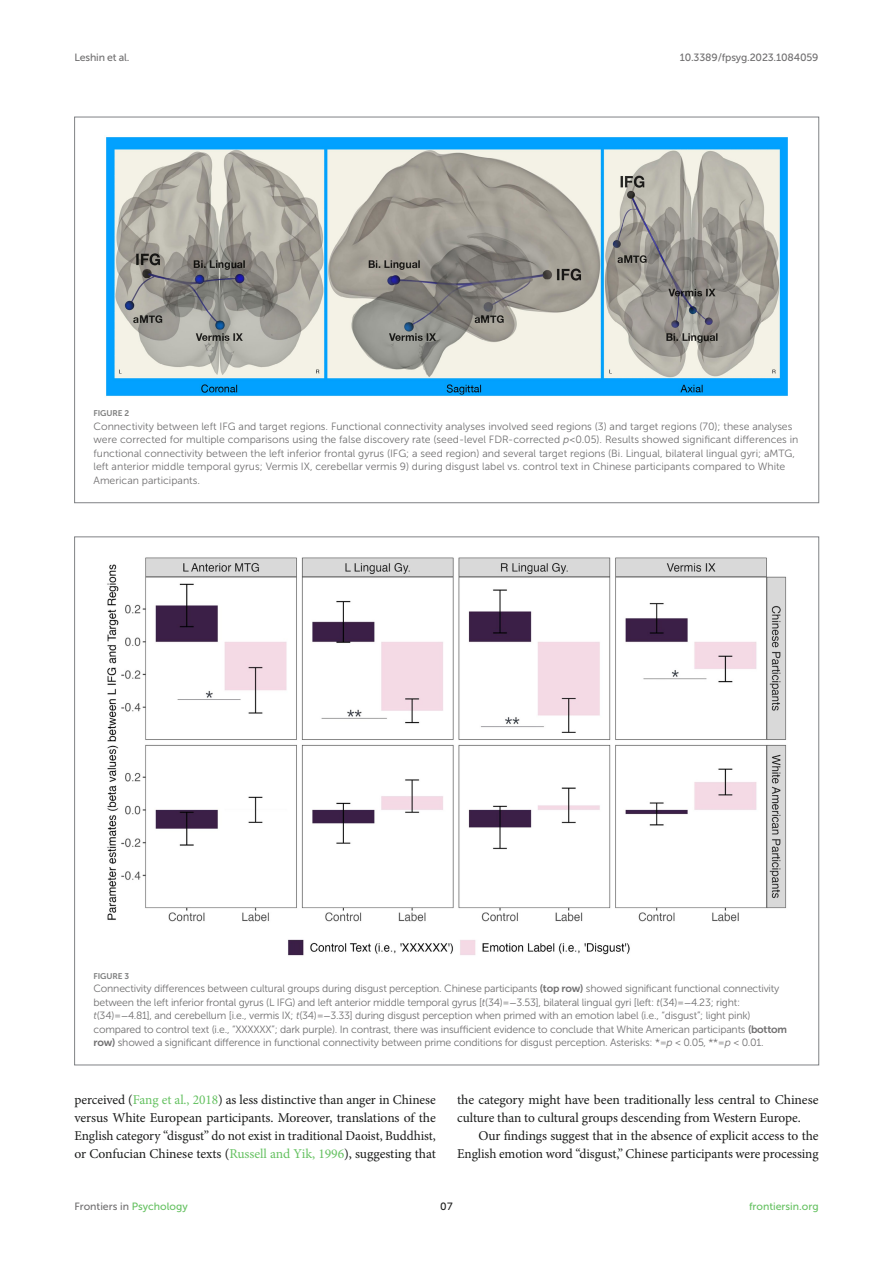
<style>
.page{position:relative;width:893px;height:1263px;background:#fff}
.page>*{position:absolute;margin:0;border:0;box-sizing:border-box;transform-origin:0 0}
.TEXT{font:13.5px/18px "Minion Pro";letter-spacing:-.005em;color:#1b1c1b;text-align:justify}
.FIG_LEG{font:10.5px/13.5px "Museo Sans 300";letter-spacing:-.02em;color:#706f70}
.FIG_LEG-2{font:10.5px/13.5px "Museo Sans 300";color:#706f70}
.t1{font:10.5px "Museo Sans 500";letter-spacing:-.015em;color:#706f70}
.t2{font:10.5px "Museo Sans 500";color:#65c161}
.t3{font:10.5px "Museo Sans 500";color:#1b1c1b}
.FIG_HD{font:8.25px "Museo Sans 700";letter-spacing:-.01em;color:#7e7f7f}
.s1{font-style:italic}
.s2{font-family:"Museo Sans 700"}
.s3{font-family:"STIX General"}
.s4{color:#65c161}
</style>
<div class="page">
<img style="left:106px;top:137px;width:682px;height:259px">
<img style="left:107px;top:557px;width:680px;height:399px">
<p class="t1" style="left:74px;top:51px;width:57px">Leshin et al.</p>
<p class="t1" style="left:680px;top:51px;width:140px">10.3389/fpsyg.2023.1084059</p>
<p class="FIG_HD" style="left:94px;top:409px;width:37px">FIGURE 2</p>
<p class="FIG_LEG-2" style="left:94px;top:419px;width:706px">Connectivity between left IFG and target regions. Functional connectivity analyses involved seed regions (3) and target regions (70); these analyses were corrected for multiple comparisons using the false discovery rate (seed-level FDR-corrected <span class="s1">p</span> &lt; 0.05). Results showed significant differences in functional connectivity between the left inferior frontal gyrus (IFG; a seed region) and several target regions (Bi. Lingual, bilateral lingual gyri; aMTG, left anterior middle temporal gyrus; Vermis IX, cerebellar vermis 9) during disgust label vs. control text in Chinese participants compared to White American participants.</p>
<p class="FIG_HD" style="left:94px;top:971px;width:37px">FIGURE 3</p>
<p class="FIG_LEG" style="left:94px;top:982px;width:695px">Connectivity differences between cultural groups during disgust perception. Chinese participants <span class="s2">(top row)</span> showed significant functional connectivity between the left inferior frontal gyrus (L IFG) and left anterior middle temporal gyrus [<span class="s1">t</span>(34) = <span class="s3">−</span>3.53], bilateral lingual gyri [left: <span class="s1">t</span>(34) = <span class="s3">−</span>4.23; right:<br><span class="s1">t</span>(34) = <span class="s3">−</span>4.81], and cerebellum [i.e., vermis IX; <span class="s1">t</span>(34) = <span class="s3">−</span>3.33] during disgust perception when primed with an emotion label (i.e., “disgust”; light pink) compared to control text (i.e., “XXXXXX”; dark purple). In contrast, there was insufficient evidence to conclude that White American participants <span class="s2">(bottom row)</span> showed a significant difference in functional connectivity between prime conditions for disgust perception. Asterisks: * = <span class="s1">p</span> &lt; 0.05, ** = <span class="s1">p</span> &lt; 0.01.</p>
<p class="TEXT" style="left:74px;top:1091px;width:363px">perceived (<span class="s4">Fang et al., 2018</span>) as less distinctive than anger in Chinese versus White European participants. Moreover, translations of the English category “disgust” do not exist in traditional Daoist, Buddhist, or Confucian Chinese texts (<span class="s4">Russell and Yik, 1996</span>), suggesting that</p>
<p class="TEXT" style="left:457px;top:1091px;width:363px">the category might have been traditionally less central to Chinese culture than to cultural groups descending from Western Europe.</p>
<p class="TEXT" style="left:457px;top:1127px;width:363px;text-align:right">Our findings suggest that in the absence of explicit access to the<br>English emotion word “disgust,” Chinese participants were processing</p>
<p class="t1" style="left:74px;top:1200px;width:115px">Frontiers in <span class="s4">Psychology</span></p>
<p class="t3" style="left:440px;top:1200px;width:14px">07</p>
<p class="t2" style="left:749px;top:1200px;width:71px">frontiersin.org</p>
</div>
